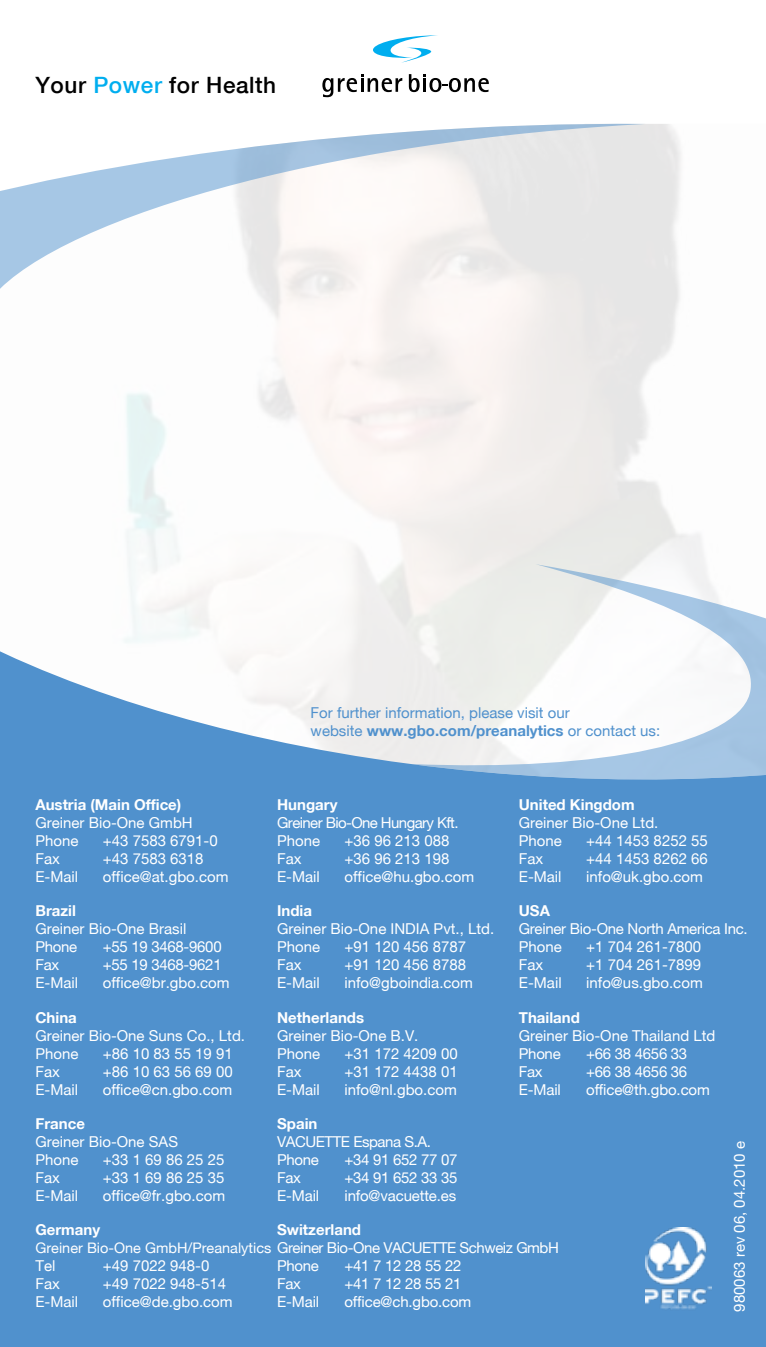
<style>
.page{position:relative;width:766px;height:1347px;background:#fff}
.page>*{position:absolute;margin:0;border:0;box-sizing:border-box;transform-origin:0 0}
.t1{font:22.5px "Helvneumed";letter-spacing:.025em;color:#000}
.t2{font:15px/18px "Helvneurom";color:#fff}
.t3{font:15px/18px "Helvneurom";letter-spacing:-.02em;color:#fff}
.t4{font:15px "Helvneubold";color:#fff}
.t5{font:15px/18px "Helvneurom";letter-spacing:-.03em;color:#fff}
.t6{font:15px "Helvneubold";color:#5091cd}
.t7{font:15px "Helvneurom";color:#5091cd}
.t8{font:15px/18px "Helvneurom";letter-spacing:-.04em;color:#fff}
.s1{color:#00aeef}
.s2{font-family:"Helvneurom"}
.s3{font-size:14.5px}
</style>
<div class="page">
<div style="left:0;top:641px;width:765px;height:705px;background:#5091cd"></div>
<svg style="left:324px;top:74px;width:361px;height:122px"></svg>
<svg style="left:410px;top:564px;width:355px;height:217px"></svg>
<svg style="left:0;top:123px;width:645px;height:196px"></svg>
<svg style="left:373px;top:35px;width:64px;height:28px"></svg>
<svg style="left:322px;top:74px;width:80px;height:23px"></svg>
<svg style="left:409px;top:74px;width:79px;height:18px"></svg>
<img style="left:645px;top:1227px;width:66px;height:84px">
<h1 class="t1" style="left:35px;top:72px;width:242px">Your <span class="s1">Power</span> for Health</h1>
<p class="t7" style="left:310px;top:703px;width:260px">For further information, please visit our</p>
<p class="t6" style="left:310px;top:721px;width:351px"><span class="s2">website</span> www.gbo.com/preanalytics <span class="s2">or contact us:</span></p>
<p class="t4" style="left:35px;top:795px;width:147px">Austria (Main Office)</p>
<p class="t2" style="left:35px;top:813px;width:159px">Greiner Bio-One GmbH<br>Phone</p>
<p class="t2" style="left:103px;top:831px;width:116px">+43 7583 6791-0</p>
<p class="t4" style="left:277px;top:795px;width:62px">Hungary</p>
<p class="t8" style="left:277px;top:813px;width:183px">Greiner Bio-One Hungary Kft.<br>Phone</p>
<p class="t2" style="left:344px;top:831px;width:106px">+36 96 213 088</p>
<p class="t4" style="left:518px;top:795px;width:117px">United Kingdom</p>
<p class="t2" style="left:518px;top:813px;width:141px">Greiner Bio-One Ltd.<br>Phone</p>
<p class="t2" style="left:586px;top:831px;width:123px">+44 1453 8252 55</p>
<p class="t2" style="left:35px;top:849px;width:26px">Fax</p>
<p class="t2" style="left:103px;top:849px;width:102px">+43 7583 6318</p>
<p class="t2" style="left:35px;top:867px;width:44px">E-Mail</p>
<p class="t2" style="left:103px;top:867px;width:127px">office@at.gbo.com</p>
<p class="t2" style="left:277px;top:849px;width:26px">Fax</p>
<p class="t2" style="left:344px;top:849px;width:106px">+36 96 213 198</p>
<p class="t2" style="left:277px;top:867px;width:44px">E-Mail</p>
<p class="t2" style="left:344px;top:867px;width:131px">office@hu.gbo.com</p>
<p class="t2" style="left:518px;top:849px;width:26px">Fax</p>
<p class="t2" style="left:586px;top:849px;width:123px">+44 1453 8262 66</p>
<p class="t2" style="left:518px;top:867px;width:44px">E-Mail</p>
<p class="t2" style="left:586px;top:867px;width:118px">info@uk.gbo.com</p>
<p class="t4" style="left:35px;top:901px;width:42px">Brazil</p>
<p class="t2" style="left:35px;top:919px;width:152px">Greiner Bio-One Brasil<br>Phone</p>
<p class="t3" style="left:103px;top:937px;width:120px">+55 19 3468-9600</p>
<p class="t4" style="left:277px;top:901px;width:36px">India</p>
<p class="t2" style="left:277px;top:919px;width:218px">Greiner Bio-One INDIA Pvt., Ltd.<br>Phone</p>
<p class="t2" style="left:344px;top:937px;width:123px">+91 120 456 8787</p>
<p class="t4" style="left:518px;top:901px;width:33px">USA</p>
<p class="t3" style="left:518px;top:919px;width:230px">Greiner Bio-One North America Inc.<br>Phone</p>
<p class="t2" style="left:586px;top:937px;width:116px">+1 704 261-7800</p>
<p class="t2" style="left:35px;top:955px;width:25px">Fax</p>
<p class="t3" style="left:103px;top:955px;width:120px">+55 19 3468-9621</p>
<p class="t2" style="left:35px;top:973px;width:44px">E-Mail</p>
<p class="t2" style="left:103px;top:973px;width:128px">office@br.gbo.com</p>
<p class="t2" style="left:277px;top:955px;width:26px">Fax</p>
<p class="t2" style="left:344px;top:955px;width:123px">+91 120 456 8788</p>
<p class="t2" style="left:277px;top:973px;width:44px">E-Mail</p>
<p class="t2" style="left:344px;top:973px;width:130px">info@gboindia.com</p>
<p class="t2" style="left:518px;top:955px;width:26px">Fax</p>
<p class="t2" style="left:586px;top:955px;width:116px">+1 704 261-7899</p>
<p class="t2" style="left:518px;top:973px;width:44px">E-Mail</p>
<p class="t2" style="left:586px;top:973px;width:118px">info@us.gbo.com</p>
<p class="t4" style="left:35px;top:1008px;width:43px">China</p>
<p class="t2" style="left:35px;top:1026px;width:211px">Greiner Bio-One Suns Co., Ltd.<br>Phone</p>
<p class="t2" style="left:103px;top:1044px;width:131px">+86 10 83 55 19 91</p>
<p class="t4" style="left:277px;top:1008px;width:88px">Netherlands</p>
<p class="t2" style="left:277px;top:1026px;width:143px">Greiner Bio-One B.V.<br>Phone</p>
<p class="t2" style="left:344px;top:1044px;width:115px">+31 172 4209 00</p>
<p class="t4" style="left:518px;top:1008px;width:63px">Thailand</p>
<p class="t2" style="left:518px;top:1026px;width:198px">Greiner Bio-One Thailand Ltd<br>Phone</p>
<p class="t3" style="left:586px;top:1044px;width:103px">+66 38 4656 33</p>
<p class="t2" style="left:35px;top:1062px;width:26px">Fax</p>
<p class="t2" style="left:103px;top:1062px;width:131px">+86 10 63 56 69 00</p>
<p class="t2" style="left:35px;top:1080px;width:44px">E-Mail</p>
<p class="t2" style="left:103px;top:1080px;width:131px">office@cn.gbo.com</p>
<p class="t4" style="left:35px;top:1114px;width:51px">France</p>
<p class="t2" style="left:35px;top:1132px;width:144px">Greiner Bio-One SAS<br>Phone</p>
<p class="t2" style="left:103px;top:1150px;width:123px">+33 1 69 86 25 25</p>
<p class="t2" style="left:277px;top:1062px;width:26px">Fax</p>
<p class="t2" style="left:344px;top:1062px;width:115px">+31 172 4438 01</p>
<p class="t2" style="left:277px;top:1080px;width:44px">E-Mail</p>
<p class="t2" style="left:344px;top:1080px;width:114px">info@nl.gbo.com</p>
<p class="t4" style="left:277px;top:1114px;width:42px">Spain</p>
<p class="t5" style="left:277px;top:1132px;width:155px">VACUETTE Espana S.A.<br>Phone</p>
<p class="t3" style="left:344px;top:1150px;width:114px">+34 91 652 77 07</p>
<p class="t2" style="left:518px;top:1062px;width:25px">Fax</p>
<p class="t3" style="left:586px;top:1062px;width:103px">+66 38 4656 36</p>
<p class="t2" style="left:518px;top:1080px;width:44px">E-Mail</p>
<p class="t2" style="left:586px;top:1080px;width:125px">office@th.gbo.com</p>
<p class="t2" style="left:35px;top:1168px;width:26px">Fax</p>
<p class="t2" style="left:103px;top:1168px;width:123px">+33 1 69 86 25 35</p>
<p class="t2" style="left:35px;top:1186px;width:44px">E-Mail</p>
<p class="t2" style="left:103px;top:1186px;width:124px">office@fr.gbo.com</p>
<p class="t2" style="left:277px;top:1168px;width:25px">Fax</p>
<p class="t3" style="left:344px;top:1168px;width:114px">+34 91 652 33 35</p>
<p class="t2" style="left:277px;top:1186px;width:44px">E-Mail</p>
<p class="t2" style="left:344px;top:1186px;width:113px">info@vacuette.es</p>
<p class="t4" style="left:277px;top:1220px;width:85px">Switzerland</p>
<p class="t5" style="left:35px;top:1238px;width:525px;text-align:center"><span class="s3">Greiner Bio-One GmbH/Preanalytics</span> Greiner Bio-One VACUETTE Schweiz GmbH<br>Phone</p>
<p class="t4" style="left:35px;top:1220px;width:66px">Germany</p>
<p class="t2" style="left:35px;top:1256px;width:21px">Tel</p>
<p class="t2" style="left:103px;top:1256px;width:108px">+49 7022 948-0</p>
<p class="t2" style="left:35px;top:1274px;width:26px">Fax</p>
<p class="t2" style="left:103px;top:1274px;width:125px">+49 7022 948-514</p>
<p class="t2" style="left:35px;top:1292px;width:44px">E-Mail</p>
<p class="t2" style="left:103px;top:1292px;width:131px">office@de.gbo.com</p>
<p class="t2" style="left:344px;top:1256px;width:118px">+41 7 12 28 55 22</p>
<p class="t2" style="left:277px;top:1274px;width:25px">Fax</p>
<p class="t2" style="left:344px;top:1274px;width:118px">+41 7 12 28 55 21</p>
<p class="t2" style="left:277px;top:1292px;width:44px">E-Mail</p>
<p class="t2" style="left:344px;top:1292px;width:128px">office@ch.gbo.com</p>
<p class="t2" style="left:730px;top:1311px;width:172px;rotate:-90deg">980063 rev 06, 04.2010 e</p>
</div>
